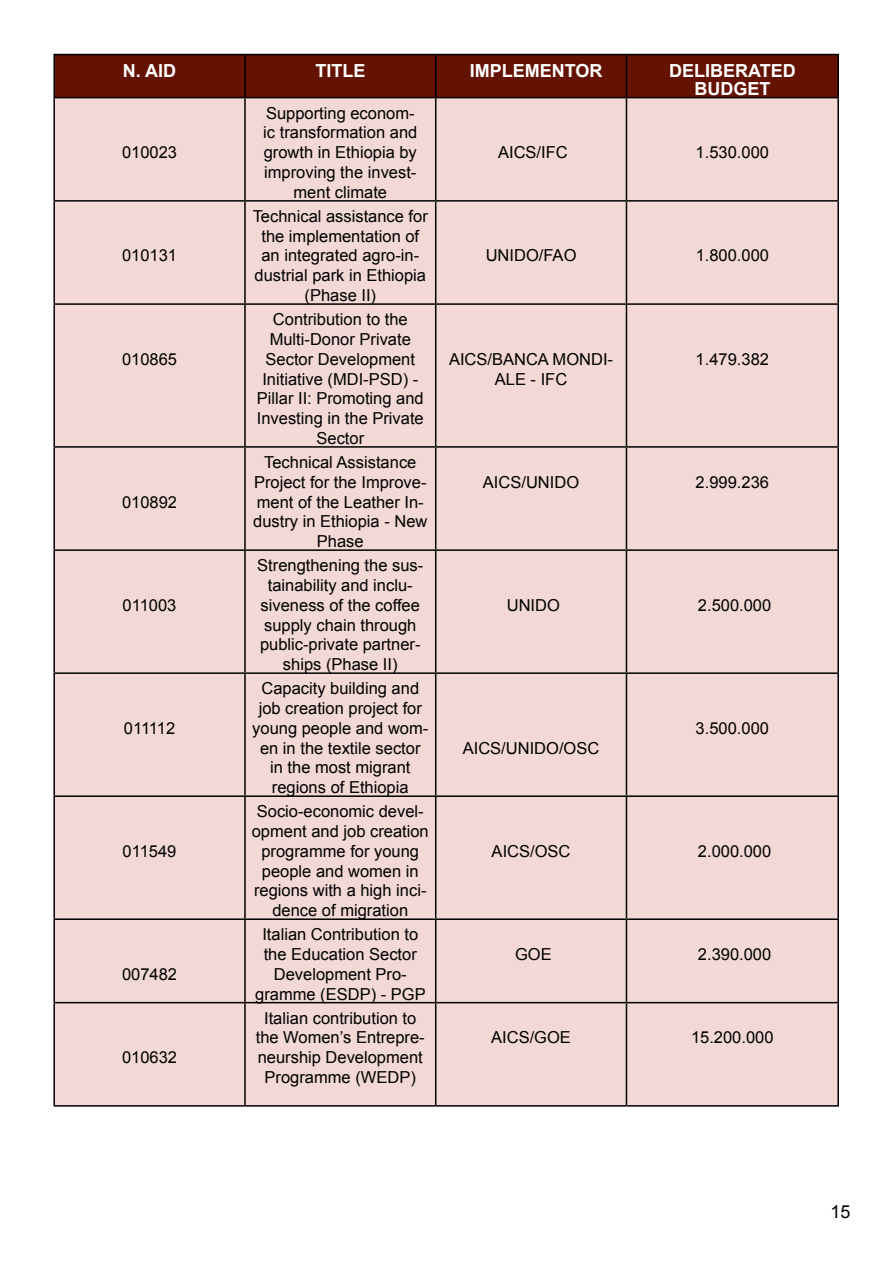
<style>
.page{position:relative;width:893px;height:1263px;background:#fff}
.page>*{position:absolute;margin:0;border:0;box-sizing:border-box;transform-origin:0 0}
.t1{font:700 18px/18px "Arial";color:#fff;text-align:center}
.t2{font:18px "Arial";color:#000}
.t3{font:16.5px/19.8px "Arial";color:#000;text-align:center}
</style>
<div class="page">
<div style="left:55px;top:55px;width:782px;height:42px;background:#641300"></div>
<div style="left:55px;top:98px;width:782px;height:1007px;background:#f2d9d5"></div>
<hr style="left:53px;top:54px;width:192px;height:1px;background:#000">
<hr style="left:53px;top:55px;width:2px;height:42px;background:#000">
<hr style="left:245px;top:54px;width:191px;height:1px;background:#000">
<hr style="left:244px;top:55px;width:2px;height:42px;background:#000">
<hr style="left:436px;top:54px;width:190px;height:1px;background:#000">
<hr style="left:435px;top:55px;width:1px;height:42px;background:#000">
<hr style="left:626px;top:54px;width:213px;height:1px;background:#000">
<hr style="left:626px;top:55px;width:1px;height:42px;background:#000">
<hr style="left:837px;top:55px;width:2px;height:42px;background:#000">
<hr style="left:53px;top:97px;width:192px;height:1px;background:#000">
<hr style="left:53px;top:98px;width:2px;height:102px;background:#000">
<hr style="left:245px;top:97px;width:191px;height:1px;background:#000">
<hr style="left:244px;top:98px;width:2px;height:102px;background:#000">
<hr style="left:436px;top:97px;width:190px;height:1px;background:#000">
<hr style="left:435px;top:98px;width:1px;height:102px;background:#000">
<hr style="left:626px;top:97px;width:213px;height:1px;background:#000">
<hr style="left:626px;top:98px;width:1px;height:102px;background:#000">
<hr style="left:837px;top:98px;width:2px;height:102px;background:#000">
<hr style="left:53px;top:200px;width:192px;height:2px;background:#000">
<hr style="left:53px;top:202px;width:2px;height:101px;background:#000">
<hr style="left:245px;top:200px;width:191px;height:2px;background:#000">
<hr style="left:244px;top:202px;width:2px;height:101px;background:#000">
<hr style="left:436px;top:200px;width:190px;height:2px;background:#000">
<hr style="left:435px;top:202px;width:1px;height:101px;background:#000">
<hr style="left:626px;top:200px;width:213px;height:2px;background:#000">
<hr style="left:626px;top:202px;width:1px;height:101px;background:#000">
<hr style="left:837px;top:202px;width:2px;height:101px;background:#000">
<hr style="left:53px;top:303px;width:192px;height:2px;background:#000">
<hr style="left:53px;top:305px;width:2px;height:141px;background:#000">
<hr style="left:245px;top:303px;width:191px;height:2px;background:#000">
<hr style="left:244px;top:305px;width:2px;height:141px;background:#000">
<hr style="left:436px;top:303px;width:190px;height:2px;background:#000">
<hr style="left:435px;top:305px;width:1px;height:141px;background:#000">
<hr style="left:626px;top:303px;width:213px;height:2px;background:#000">
<hr style="left:626px;top:305px;width:1px;height:141px;background:#000">
<hr style="left:837px;top:305px;width:2px;height:141px;background:#000">
<hr style="left:53px;top:446px;width:192px;height:2px;background:#000">
<hr style="left:53px;top:448px;width:2px;height:101px;background:#000">
<hr style="left:245px;top:446px;width:191px;height:2px;background:#000">
<hr style="left:244px;top:448px;width:2px;height:101px;background:#000">
<hr style="left:436px;top:446px;width:190px;height:2px;background:#000">
<hr style="left:435px;top:448px;width:1px;height:101px;background:#000">
<hr style="left:626px;top:446px;width:213px;height:2px;background:#000">
<hr style="left:626px;top:448px;width:1px;height:101px;background:#000">
<hr style="left:837px;top:448px;width:2px;height:101px;background:#000">
<hr style="left:53px;top:549px;width:192px;height:2px;background:#000">
<hr style="left:53px;top:551px;width:2px;height:121px;background:#000">
<hr style="left:245px;top:549px;width:191px;height:2px;background:#000">
<hr style="left:244px;top:551px;width:2px;height:121px;background:#000">
<hr style="left:436px;top:549px;width:190px;height:2px;background:#000">
<hr style="left:435px;top:551px;width:1px;height:121px;background:#000">
<hr style="left:626px;top:549px;width:213px;height:2px;background:#000">
<hr style="left:626px;top:551px;width:1px;height:121px;background:#000">
<hr style="left:837px;top:551px;width:2px;height:121px;background:#000">
<hr style="left:53px;top:672px;width:192px;height:2px;background:#000">
<hr style="left:53px;top:674px;width:2px;height:121px;background:#000">
<hr style="left:245px;top:672px;width:191px;height:2px;background:#000">
<hr style="left:244px;top:674px;width:2px;height:121px;background:#000">
<hr style="left:436px;top:672px;width:190px;height:2px;background:#000">
<hr style="left:435px;top:674px;width:1px;height:121px;background:#000">
<hr style="left:626px;top:672px;width:213px;height:2px;background:#000">
<hr style="left:626px;top:674px;width:1px;height:121px;background:#000">
<hr style="left:837px;top:674px;width:2px;height:121px;background:#000">
<hr style="left:53px;top:795px;width:192px;height:2px;background:#000">
<hr style="left:53px;top:797px;width:2px;height:121px;background:#000">
<hr style="left:245px;top:795px;width:191px;height:2px;background:#000">
<hr style="left:244px;top:797px;width:2px;height:121px;background:#000">
<hr style="left:436px;top:795px;width:190px;height:2px;background:#000">
<hr style="left:435px;top:797px;width:1px;height:121px;background:#000">
<hr style="left:626px;top:795px;width:213px;height:2px;background:#000">
<hr style="left:626px;top:797px;width:1px;height:121px;background:#000">
<hr style="left:837px;top:797px;width:2px;height:121px;background:#000">
<hr style="left:53px;top:918px;width:192px;height:2px;background:#000">
<hr style="left:53px;top:920px;width:2px;height:82px;background:#000">
<hr style="left:245px;top:918px;width:191px;height:2px;background:#000">
<hr style="left:244px;top:920px;width:2px;height:82px;background:#000">
<hr style="left:436px;top:918px;width:190px;height:2px;background:#000">
<hr style="left:435px;top:920px;width:1px;height:82px;background:#000">
<hr style="left:626px;top:918px;width:213px;height:2px;background:#000">
<hr style="left:626px;top:920px;width:1px;height:82px;background:#000">
<hr style="left:837px;top:920px;width:2px;height:82px;background:#000">
<hr style="left:53px;top:1002px;width:192px;height:1px;background:#000">
<hr style="left:53px;top:1003px;width:2px;height:102px;background:#000">
<hr style="left:245px;top:1002px;width:191px;height:1px;background:#000">
<hr style="left:244px;top:1003px;width:2px;height:102px;background:#000">
<hr style="left:436px;top:1002px;width:190px;height:1px;background:#000">
<hr style="left:435px;top:1003px;width:1px;height:102px;background:#000">
<hr style="left:626px;top:1002px;width:213px;height:1px;background:#000">
<hr style="left:626px;top:1003px;width:1px;height:102px;background:#000">
<hr style="left:837px;top:1003px;width:2px;height:102px;background:#000">
<hr style="left:53px;top:1105px;width:192px;height:1px;background:#000">
<hr style="left:245px;top:1105px;width:191px;height:1px;background:#000">
<hr style="left:436px;top:1105px;width:190px;height:1px;background:#000">
<hr style="left:626px;top:1105px;width:213px;height:1px;background:#000">
<p class="t1" style="left:123px;top:62px;width:55px">N. AID</p>
<p class="t1" style="left:315px;top:62px;width:52px">TITLE</p>
<p class="t1" style="left:470px;top:62px;width:134px">IMPLEMENTOR</p>
<p class="t1" style="left:669px;top:62px;width:128px">DELIBERATED<br>BUDGET</p>
<p class="t3" style="left:122px;top:143px;width:57px">010023</p>
<p class="t3" style="left:122px;top:246px;width:57px">010131</p>
<p class="t3" style="left:122px;top:349px;width:57px">010865</p>
<p class="t3" style="left:122px;top:492px;width:57px">010892</p>
<p class="t3" style="left:123px;top:595px;width:55px">011003</p>
<p class="t3" style="left:124px;top:718px;width:53px">011112</p>
<p class="t3" style="left:123px;top:841px;width:55px">011549</p>
<p class="t3" style="left:122px;top:964px;width:57px">007482</p>
<p class="t3" style="left:122px;top:1048px;width:57px">010632</p>
<p class="t3" style="left:263px;top:103px;width:156px">Supporting econom&shy;ic transformation and growth in Ethiopia by improving the invest&shy;ment climate</p>
<p class="t3" style="left:253px;top:206px;width:177px">Technical assistance for the implementation of an integrated agro-in&shy;dustrial park in Ethiopia (Phase II)</p>
<p class="t3" style="left:257px;top:310px;width:168px">Contribution to the<br>Multi-Donor Private<br>Sector Development<br>Initiative (MDI-PSD) -<br>Pillar II: Promoting and<br>Investing in the Private<br>Sector</p>
<p class="t3" style="left:253px;top:452px;width:176px">Technical Assistance<br>Project for the Improve&shy;ment of the Leather In&shy;dustry in Ethiopia - New<br>Phase</p>
<p class="t3" style="left:257px;top:556px;width:168px">Strengthening the sus&shy;tainability and inclu&shy;siveness of the coffee supply chain through public-private partner&shy;ships (Phase II)</p>
<p class="t3" style="left:252px;top:679px;width:178px">Capacity building and job creation project for young people and wom&shy;en in the textile sector in the most migrant regions of Ethiopia</p>
<p class="t3" style="left:252px;top:802px;width:179px">Socio-economic devel&shy;opment and job creation programme for young people and women in regions with a high inci&shy;dence of migration</p>
<p class="t3" style="left:255px;top:925px;width:172px">Italian Contribution to the Education Sector<br>Development Pro&shy;gramme (ESDP) - PGP</p>
<p class="t3" style="left:256px;top:1008px;width:171px">Italian contribution to the Women’s Entrepre&shy;neurship Development<br>Programme (WEDP)</p>
<p class="t3" style="left:498px;top:143px;width:71px">AICS/IFC</p>
<p class="t3" style="left:696px;top:143px;width:75px">1.530.000</p>
<p class="t3" style="left:486px;top:246px;width:92px">UNIDO/FAO</p>
<p class="t3" style="left:696px;top:246px;width:75px">1.800.000</p>
<p class="t3" style="left:449px;top:349px;width:166px">AICS/BANCA MONDI-<br>ALE - IFC</p>
<p class="t3" style="left:696px;top:349px;width:75px">1.479.382</p>
<p class="t3" style="left:483px;top:472px;width:98px">AICS/UNIDO</p>
<p class="t3" style="left:696px;top:472px;width:75px">2.999.236</p>
<p class="t3" style="left:507px;top:595px;width:55px">UNIDO</p>
<p class="t3" style="left:698px;top:595px;width:75px">2.500.000</p>
<p class="t3" style="left:463px;top:738px;width:138px">AICS/UNIDO/OSC</p>
<p class="t3" style="left:696px;top:718px;width:75px">3.500.000</p>
<p class="t3" style="left:492px;top:841px;width:80px">AICS/OSC</p>
<p class="t3" style="left:698px;top:841px;width:75px">2.000.000</p>
<p class="t3" style="left:515px;top:944px;width:38px">GOE</p>
<p class="t3" style="left:698px;top:944px;width:75px">2.390.000</p>
<p class="t3" style="left:491px;top:1028px;width:81px">AICS/GOE</p>
<p class="t3" style="left:691px;top:1028px;width:84px">15.200.000</p>
<p class="t2" style="left:830px;top:1199px;width:22px">15</p>
</div>
